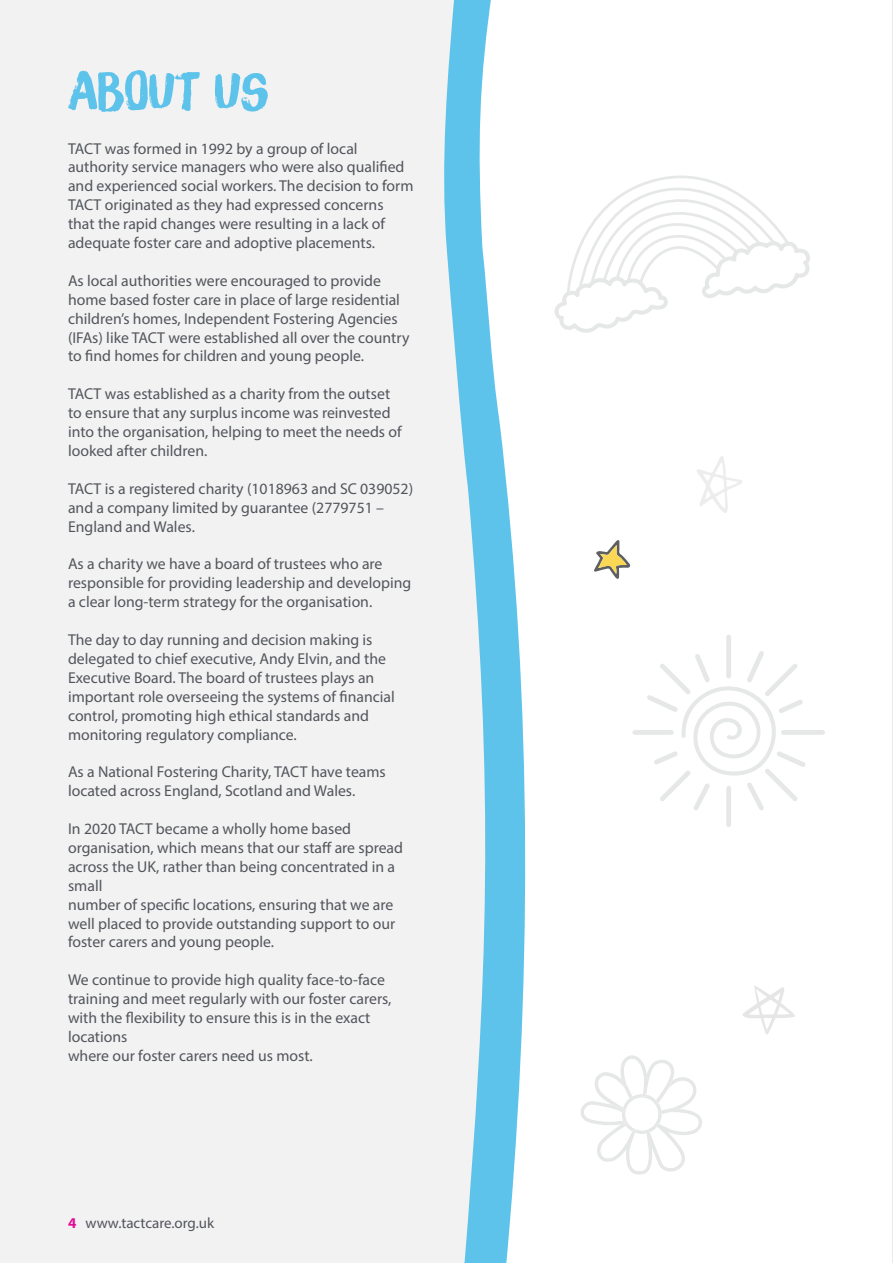
<style>
.page{position:relative;width:893px;height:1263px;background:#fff}
.page>*{position:absolute;margin:0;border:0;box-sizing:border-box;transform-origin:0 0}
.t1{font:52.5px "Brush Up";color:#5ec3ea}
.t2{font:15.75px/18.9px "Myriad Pro";color:#52555b}
.t3{font:15px "Myriad Pro";color:#52555b}
.s1{font-weight:700;color:#e30c95}
</style>
<div class="page">
<svg style="left:495px;top:387px;width:31px;height:876px;fill:#5ec3ea"></svg>
<div style="left:0;top:0;width:495px;height:1263px;background:#f2f2f2"></div>
<svg style="left:697px;top:456px;width:45px;height:57px"></svg>
<svg style="left:594px;top:540px;width:36px;height:39px"></svg>
<div style="left:726px;top:635px;width:5px;height:43px;background:#e6e8e8;border-radius:2px"></div>
<div style="left:726px;top:786px;width:5px;height:41px;background:#e6e8e8;border-radius:2px"></div>
<div style="left:781px;top:730px;width:44px;height:5px;background:#e6e8e8;border-radius:2px"></div>
<div style="left:632px;top:730px;width:42px;height:5px;background:#e6e8e8;border-radius:2px"></div>
<svg style="left:647px;top:651px;width:159px;height:159px"></svg>
<svg style="left:554px;top:175px;width:256px;height:158px"></svg>
<svg style="left:743px;top:986px;width:52px;height:49px"></svg>
<svg style="left:580px;top:1055px;width:122px;height:120px"></svg>
<hr style="left:892px;top:0;width:1px;height:1263px;background:#d9d7d8">
<h1 class="t1" style="left:68px;top:60px;width:174px">ABOUT US</h1>
<p class="t2" style="left:68px;top:139px;width:347px">TACT was formed in 1992 by a group of local authority service managers who were also qualified and experienced social workers. The decision to form TACT originated as they had expressed concerns that the rapid changes were resulting in a lack of adequate foster care and adoptive placements.</p>
<p class="t2" style="left:68px;top:271px;width:343px">As local authorities were encouraged to provide home based foster care in place of large residential children’s homes, Independent Fostering Agencies (IFAs) like TACT were established all over the country to find homes for children and young people.</p>
<p class="t2" style="left:68px;top:384px;width:335px">TACT was established as a charity from the outset to ensure that any surplus income was reinvested into the organisation, helping to meet the needs of looked after children.</p>
<p class="t2" style="left:68px;top:479px;width:347px">TACT is a registered charity (1018963 and SC 039052) and a company limited by guarantee (2779751 –<br>England and Wales.</p>
<p class="t2" style="left:68px;top:554px;width:345px">As a charity we have a board of trustees who are responsible for providing leadership and developing a clear long-term strategy for the organisation.</p>
<p class="t2" style="left:68px;top:630px;width:328px">The day to day running and decision making is delegated to chief executive, Andy Elvin, and the Executive Board. The board of trustees plays an important role overseeing the systems of financial control, promoting high ethical standards and monitoring regulatory compliance.</p>
<p class="t2" style="left:68px;top:762px;width:319px">As a National Fostering Charity, TACT have teams located across England, Scotland and Wales.</p>
<p class="t2" style="left:68px;top:819px;width:337px">In 2020 TACT became a wholly home based organisation, which means that our staff are spread across the UK, rather than being concentrated in a small<br>number of specific locations, ensuring that we are well placed to provide outstanding support to our foster carers and young people.</p>
<p class="t2" style="left:68px;top:970px;width:325px">We continue to provide high quality face-to-face training and meet regularly with our foster carers, with the flexibility to ensure this is in the exact locations<br>where our foster carers need us most.</p>
<p class="t3" style="left:68px;top:1214px;width:148px"><span class="s1">4</span> www.tactcare.org.uk</p>
</div>
